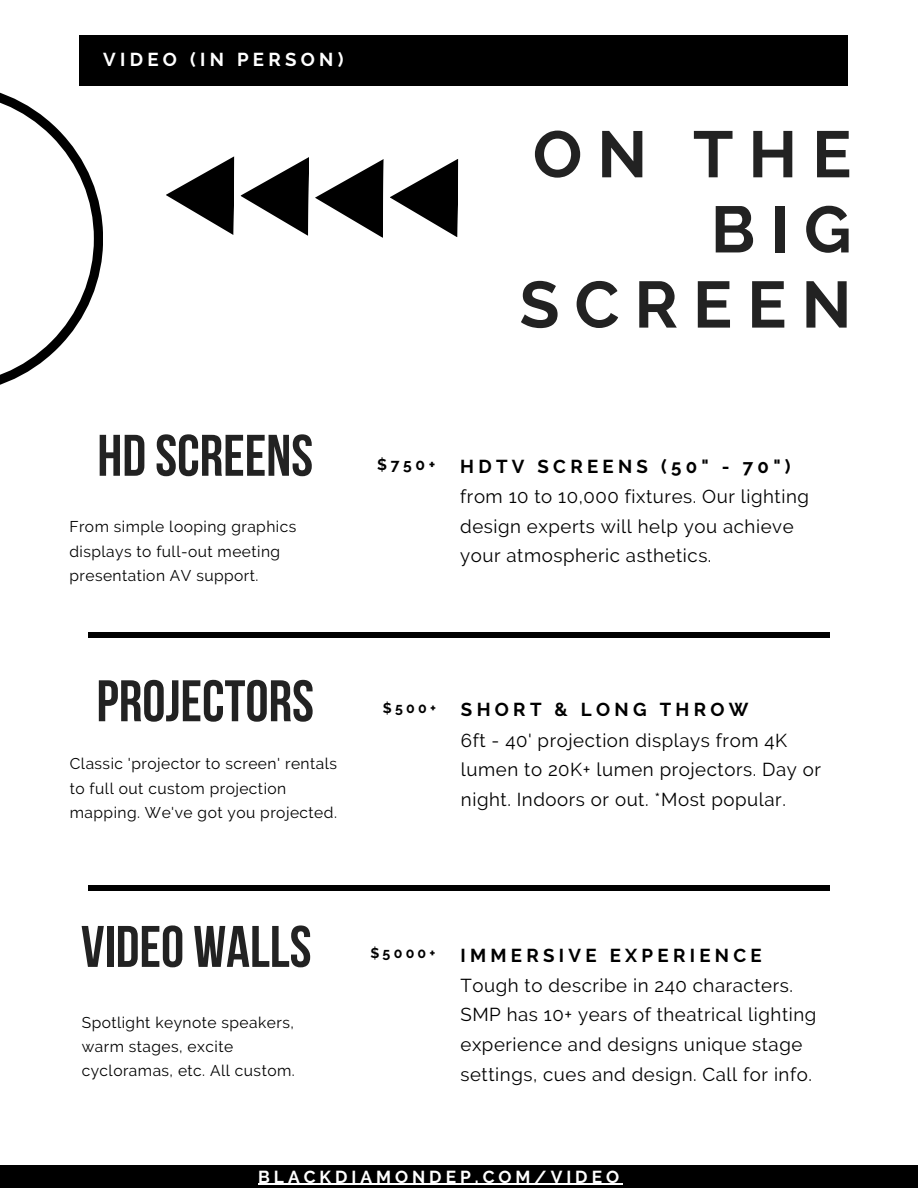
<style>
.page{position:relative;width:918px;height:1188px;background:#fff}
.page>*{position:absolute;margin:0;border:0;box-sizing:border-box;transform-origin:0 0}
.t1{font:700 65.4px/75.2px "Raleway";letter-spacing:.23em;color:#222;text-align:right}
.t2{font:700 58.5px "Bebas Neue";color:#222}
.t3{font:18.6px/29.7px "Raleway";letter-spacing:.03em;color:#000}
.t4{font:700 18.6px "Raleway";letter-spacing:.23em;color:#000}
.t5{font:700 18.6px "Raleway";letter-spacing:.23em;color:#fff}
.t6{font:700 17.25px "Raleway";letter-spacing:.23em;color:#fff}
.t7{font:15.6px/24.3px "Raleway";letter-spacing:.03em;color:#000}
.t8{font:700 15.6px "Raleway";color:#000}
.t9{font:700 14.25px "Raleway";letter-spacing:.23em;color:#000}
</style>
<div class="page">
<div style="left:79px;top:35px;width:769px;height:51px;background:#000"></div>
<svg style="left:0;top:92px;width:103px;height:293px"></svg>
<svg style="left:390px;top:159px;width:68px;height:78px"></svg>
<svg style="left:315px;top:159px;width:69px;height:79px"></svg>
<svg style="left:166px;top:156px;width:143px;height:80px"></svg>
<div style="left:89px;top:632px;width:741px;height:6px;background:#000"></div>
<div style="left:89px;top:885px;width:741px;height:5px;background:#000"></div>
<div style="left:0;top:1166px;width:918px;height:22px;background:#000"></div>
<hr style="left:258px;top:1184px;width:365px;height:1px;background:#fff">
<h3 class="t5" style="left:103px;top:48px;width:242px">VIDEO (IN PERSON)</h3>
<h4 class="t1" style="left:519px;top:117px;width:334px">ON THE<br>BIG<br>SCREEN</h4>
<h1 class="t2" style="left:97px;top:432px;width:217px">HD SCREENS</h1>
<h2 class="t7" style="left:69px;top:515px;width:228px">From simple looping graphics displays to full-out meeting presentation AV support.</h2>
<h4 class="t2" style="left:96px;top:677px;width:219px">PROJECTORS</h4>
<h2 class="t7" style="left:70px;top:751px;width:269px;line-height:24.8px">Classic 'projector to screen' rentals to full out custom projection mapping. We've got you projected.</h2>
<h6 class="t8" style="left:377px;top:456px;width:60px">$750+</h6>
<h5 class="t4" style="left:460px;top:455px;width:332px">HDTV SCREENS (50" - 70")</h5>
<h3 class="t3" style="left:460px;top:482px;width:350px">from 10 to 10,000 fixtures. Our lighting design experts will help you achieve your atmospheric asthetics.</h3>
<p class="t9" style="left:383px;top:700px;width:55px">$500+</p>
<p class="t4" style="left:461px;top:699px;width:289px">SHORT &amp; LONG THROW</p>
<h3 class="t3" style="left:461px;top:725px;width:362px">6ft - 40' projection displays from 4K lumen to 20K+ lumen projectors. Day or night. Indoors or out. *Most popular.</h3>
<h4 class="t2" style="left:81px;top:923px;width:232px">VIDEO WALLS</h4>
<h2 class="t7" style="left:82px;top:1010px;width:215px">Spotlight keynote speakers, warm stages, excite cycloramas, etc. All custom.</h2>
<h6 class="t9" style="left:370px;top:945px;width:67px">$5000+</h6>
<p class="t4" style="left:461px;top:944px;width:303px">IMMERSIVE EXPERIENCE</p>
<h3 class="t3" style="left:461px;top:970px;width:357px">Tough to describe in 240 characters.<br>SMP has 10+ years of theatrical lighting experience and designs unique stage settings, cues and design. Call for info.</h3>
<h5 class="t6" style="left:258px;top:1166px;width:362px">BLACKDIAMONDEP.COM/VIDEO</h5>
</div>
